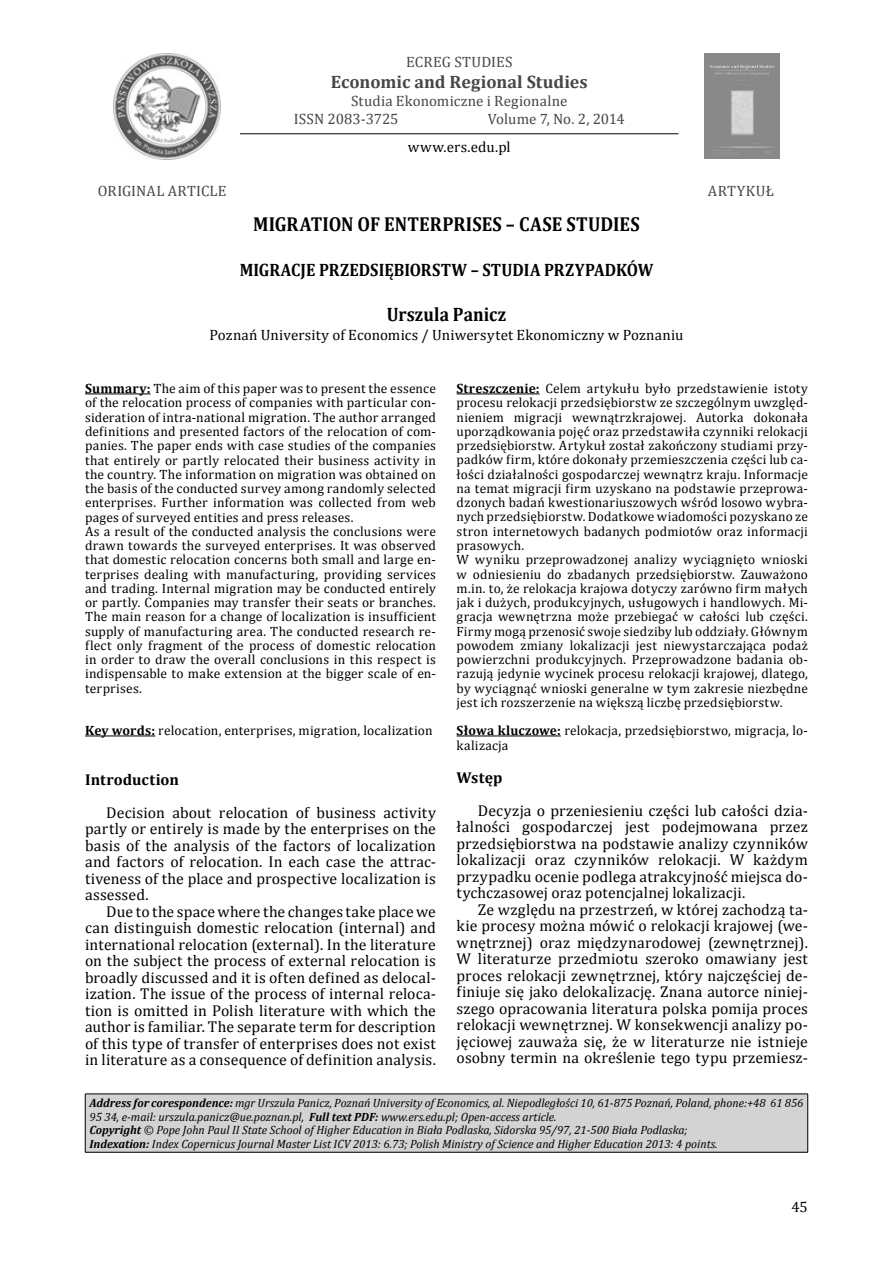
<style>
.page{position:relative;width:893px;height:1263px;background:#fff}
.page>*{position:absolute;margin:0;border:0;box-sizing:border-box;transform-origin:0 0}
.t1{font:700 20.25px "Cambria";letter-spacing:.005em;color:#000;scale:.9 1}
.t2{font:700 19.5px "Cambria";letter-spacing:.01em;color:#000;scale:.9 1}
.t3{font:700 18px "Cambria";letter-spacing:.005em;color:#000;scale:.9 1}
.t4{font:700 18px "Cambria";color:#464646}
.t5{font:15.75px/16.5px "Cambria";letter-spacing:.01em;color:#000;text-align:justify}
.t6{font:700 15.75px "Cambria";letter-spacing:.005em;color:#000}
.t7{font:15px/18px "Cambria";letter-spacing:.01em;color:#464646}
.t8{font:15px "Cambria";letter-spacing:.01em;color:#000}
.t9{font:15px "Cambria";letter-spacing:.035em;color:#464646}
.t10{font:13.5px/14.2px "Cambria";letter-spacing:.015em;color:#000}
.t11{font:italic 12px/13.5px "Cambria";color:#000}
.s1{font-weight:700}
</style>
<div class="page">
<hr style="left:240px;top:134px;width:438px;height:1px;background:#000">
<img style="left:114px;top:53px;width:106px;height:106px">
<img style="left:704px;top:54px;width:75px;height:105px">
<hr style="left:457px;top:393px;width:83px;height:1px;background:#000">
<hr style="left:457px;top:735px;width:104px;height:1px;background:#000">
<hr style="left:85px;top:393px;width:66px;height:1px;background:#000">
<hr style="left:85px;top:735px;width:70px;height:1px;background:#000">
<div style="left:85px;top:1094px;width:723px;height:58px;background:#d3d3d3"></div>
<hr style="left:85px;top:1094px;width:723px;height:1px;background:#000">
<hr style="left:85px;top:1094px;width:1px;height:58px;background:#000">
<hr style="left:807px;top:1094px;width:1px;height:58px;background:#000">
<hr style="left:85px;top:1152px;width:723px;height:1px;background:#000">
<p class="t7" style="left:406px;top:53px;width:108px">ECREG STUDIES</p>
<h3 class="t4" style="left:331px;top:70px;width:259px">Economic and Regional Studies</h3>
<p class="t7" style="left:294px;top:92px;width:275px;text-indent:57px">Studia Ekonomiczne i Regionalne<br>ISSN 2083-3725</p>
<p class="t7" style="left:488px;top:110px;width:138px">Volume 7, No. 2, 2014</p>
<p class="t8" style="left:408px;top:138px;width:104px">www.ers.edu.pl</p>
<p class="t7" style="left:98px;top:182px;width:130px">ORIGINAL ARTICLE</p>
<p class="t9" style="left:708px;top:182px;width:67px">ARTYKUŁ</p>
<h1 class="t1" style="left:253px;top:210px;width:431px">MIGRATION OF ENTERPRISES – CASE STUDIES</h1>
<h3 class="t3" style="left:240px;top:258px;width:461px">MIGRACJE PRZEDSIĘBIORSTW – STUDIA PRZYPADKÓW</h3>
<h2 class="t2" style="left:387px;top:301px;width:134px">Urszula Panicz</h2>
<p class="t8" style="left:209px;top:326px;width:476px">Poznań University of Economics / Uniwersytet Ekonomiczny w Poznaniu</p>
<p class="t10" style="left:85px;top:381px;width:352px"><span class="s1">Summary:</span> The aim of this paper was to present the essence of the relocation process of companies with particular con&shy;sideration of intra-national migration. The author arranged definitions and presented factors of the relocation of com&shy;panies. The paper ends with case studies of the companies that entirely or partly relocated their business activity in the country. The information on migration was obtained on the basis of the conducted survey among randomly selected enterprises. Further information was collected from web pages of surveyed entities and press releases.<br>As a result of the conducted analysis the conclusions were drawn towards the surveyed enterprises. It was observed that domestic relocation concerns both small and large en&shy;terprises dealing with manufacturing, providing services and trading. Internal migration may be conducted entirely or partly. Companies may transfer their seats or branches.<br>The main reason for a change of localization is insufficient supply of manufacturing area. The conducted research re&shy;flect only fragment of the process of domestic relocation in order to draw the overall conclusions in this respect is indispensable to make extension at the bigger scale of en&shy;terprises.</p>
<p class="t10" style="left:85px;top:724px;width:349px"><span class="s1">Key words:</span> relocation, enterprises, migration, localization</p>
<p class="t6" style="left:85px;top:768px;width:95px">Introduction</p>
<p class="t5" style="left:85px;top:804px;width:352px;text-indent:21px">Decision about relocation of business activity partly or entirely is made by the enterprises on the basis of the analysis of the factors of localization and factors of relocation. In each case the attrac&shy;tiveness of the place and prospective localization is assessed.</p>
<p class="t5" style="left:85px;top:903px;width:352px;text-indent:21px">Due to the space where the changes take place we can distinguish domestic relocation (internal) and international relocation (external). In the literature on the subject the process of external relocation is broadly discussed and it is often defined as delocal&shy;ization. The issue of the process of internal reloca&shy;tion is omitted in Polish literature with which the author is familiar. The separate term for description of this type of transfer of enterprises does not exist in literature as a consequence of definition analysis.</p>
<p class="t11" style="left:89px;top:1096px;width:715px"><span class="s1">Address for corespondence:</span> mgr Urszula Panicz, Poznań University of Economics, al. Niepodległości 10, 61-875 Poznań, Poland, phone:+48 61 856<br>95 34, e-mail: urszula.panicz@ue.poznan.pl, <span class="s1">Full text PDF:</span> www.ers.edu.pl; Open-access article.<br><span class="s1">Copyright</span> © Pope John Paul II State School of Higher Education in Biała Podlaska, Sidorska 95/97, 21-500 Biała Podlaska;<br><span class="s1">Indexation:</span> Index Copernicus Journal Master List ICV 2013: 6.73; Polish Ministry of Science and Higher Education 2013: 4 points.</p>
<p class="t10" style="left:457px;top:381px;width:353px"><span class="s1">Streszczenie:</span> Celem artykułu było przedstawienie istoty procesu relokacji przedsiębiorstw ze szczególnym uwzględ&shy;nieniem migracji wewnątrzkrajowej. Autorka dokonała uporządkowania pojęć oraz przedstawiła czynniki relokacji przedsiębiorstw. Artykuł został zakończony studiami przy&shy;padków firm, które dokonały przemieszczenia części lub ca&shy;łości działalności gospodarczej wewnątrz kraju. Informacje na temat migracji firm uzyskano na podstawie przeprowa&shy;dzonych badań kwestionariuszowych wśród losowo wybra&shy;nych przedsiębiorstw. Dodatkowe wiadomości pozyskano ze stron internetowych badanych podmiotów oraz informacji prasowych.<br>W wyniku przeprowadzonej analizy wyciągnięto wnioski w odniesieniu do zbadanych przedsiębiorstw. Zauważono m.in. to, że relokacja krajowa dotyczy zarówno firm małych jak i dużych, produkcyjnych, usługowych i handlowych. Mi&shy;gracja wewnętrzna może przebiegać w całości lub części.<br>Firmy mogą przenosić swoje siedziby lub oddziały. Głównym powodem zmiany lokalizacji jest niewystarczająca podaż powierzchni produkcyjnych. Przeprowadzone badania ob&shy;razują jedynie wycinek procesu relokacji krajowej, dlatego, by wyciągnąć wnioski generalne w tym zakresie niezbędne jest ich rozszerzenie na większą liczbę przedsiębiorstw.</p>
<p class="t10" style="left:457px;top:723px;width:353px"><span class="s1">Słowa kluczowe:</span> relokacja, przedsiębiorstwo, migracja, lo&shy;kalizacja</p>
<p class="t6" style="left:457px;top:766px;width:48px">Wstęp</p>
<p class="t5" style="left:457px;top:802px;width:353px;text-indent:21px">Decyzja o przeniesieniu części lub całości dzia&shy;łalności gospodarczej jest podejmowana przez przedsiębiorstwa na podstawie analizy czynników lokalizacji oraz czynników relokacji. W każdym przypadku ocenie podlega atrakcyjność miejsca do&shy;tychczasowej oraz potencjalnej lokalizacji.</p>
<p class="t5" style="left:457px;top:901px;width:353px;text-indent:21px">Ze względu na przestrzeń, w której zachodzą ta&shy;kie procesy można mówić o relokacji krajowej (we&shy;wnętrznej) oraz międzynarodowej (zewnętrznej).<br>W literaturze przedmiotu szeroko omawiany jest proces relokacji zewnętrznej, który najczęściej de&shy;finiuje się jako delokalizację. Znana autorce niniej&shy;szego opracowania literatura polska pomija proces relokacji wewnętrznej. W konsekwencji analizy po&shy;jęciowej zauważa się, że w literaturze nie istnieje osobny termin na określenie tego typu przemiesz-</p>
<p class="t8" style="left:791px;top:1198px;width:18px">45</p>
</div>
